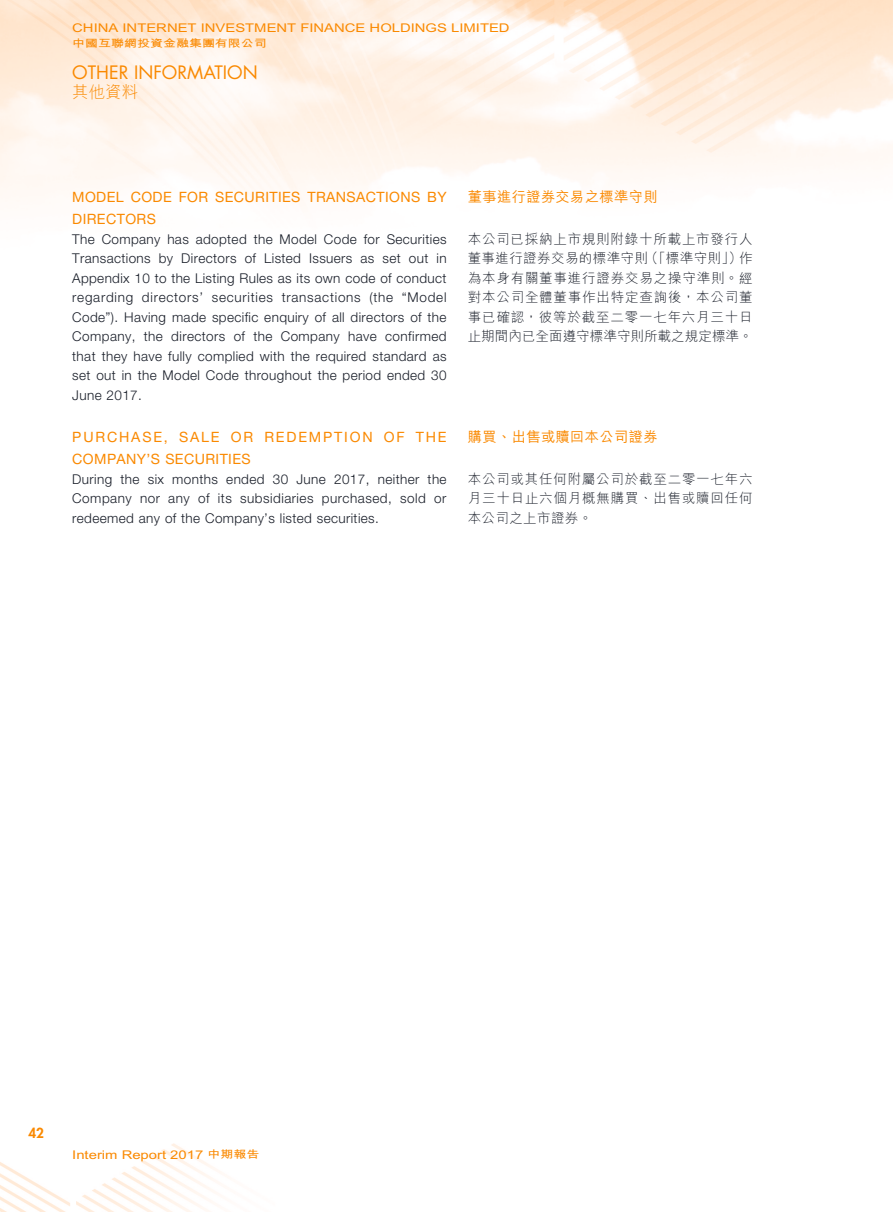
<style>
.page{position:relative;width:893px;height:1212px;background:#fff}
.page>*{position:absolute;margin:0;border:0;box-sizing:border-box;transform-origin:0 0}
.t1{font:18px "Futura Std";color:#fa8900}
.t2{font:300 16.5px "M Hei HK";color:#fa8900}
.t3{font:14.25px/22.5px "Helvetica Neue LT Std";letter-spacing:.13em;color:#fa8900}
.t4{font:14.25px/22.5px "Helvetica Neue LT Std";letter-spacing:.03em;color:#fa8900}
.t5{font:500 14.25px "M Hei HK";letter-spacing:.03em;color:#fa8900}
.t6{font:300 13.5px/19.5px "Helvetica Neue LT Std";letter-spacing:.03em;color:#191e29;text-align:justify}
.t7{font:300 13.5px/19.5px "M Hei HK";letter-spacing:.06em;color:#191e29;text-align:justify}
.t8{font:800 13.5px "Futura Std";color:#fa8900}
.t9{font:700 12px "M Hei HK";color:#fa8900;scale:1.24 1}
.t10{font:700 10.5px "M Hei HK";color:#fa8900;scale:1.24 1}
.s1{font-size:10.5px}
</style>
<div class="page">
<img style="left:0;top:0;width:893px;height:1212px">
<p class="t9" style="left:72px;top:19px;width:354px">CHINA INTERNET INVESTMENT FINANCE HOLDINGS LIMITED</p>
<p class="t10" style="left:72px;top:35px;width:158px">中國互聯網投資金融集團有限公司</p>
<h1 class="t1" style="left:72px;top:61px;width:187px">OTHER INFORMATION</h1>
<p class="t2" style="left:72px;top:80px;width:68px">其他資料</p>
<p class="t4" style="left:72px;top:185px;width:376px">MODEL CODE FOR SECURITIES TRANSACTIONS BY<br>DIRECTORS</p>
<p class="t6" style="left:72px;top:229px;width:376px">The Company has adopted the Model Code for Securities Transactions by Directors of Listed Issuers as set out in Appendix 10 to the Listing Rules as its own code of conduct regarding directors’ securities transactions (the “Model Code”). Having made specific enquiry of all directors of the Company, the directors of the Company have confirmed that they have fully complied with the required standard as set out in the Model Code throughout the period ended 30<br>June 2017.</p>
<p class="t3" style="left:72px;top:425px;width:376px">PURCHASE, SALE OR REDEMPTION OF THE<br>COMPANY’S SECURITIES</p>
<p class="t6" style="left:72px;top:469px;width:376px">During the six months ended 30 June 2017, neither the Company nor any of its subsidiaries purchased, sold or redeemed any of the Company’s listed securities.</p>
<p class="t5" style="left:468px;top:186px;width:192px">董事進行證券交易之標準守則</p>
<p class="t7" style="left:468px;top:228px;width:286px">本公司已採納上市規則附錄十所載上市發行人董事進行證券交易的標準守則（「標準守則」）作為本身有關董事進行證券交易之操守準則。經對本公司全體董事作出特定查詢後，本公司董事已確認，彼等於截至二零一七年六月三十日止期間內已全面遵守標準守則所載之規定標準。</p>
<p class="t5" style="left:468px;top:426px;width:192px">購買、出售或贖回本公司證券</p>
<p class="t7" style="left:468px;top:468px;width:286px">本公司或其任何附屬公司於截至二零一七年六月三十日止六個月概無購買、出售或贖回任何本公司之上市證券。</p>
<p class="t8" style="left:28px;top:1124px;width:17px">42</p>
<p class="t9" style="left:72px;top:1145px;width:152px">Interim Report 2017 <span class="s1">中期報告</span></p>
</div>
